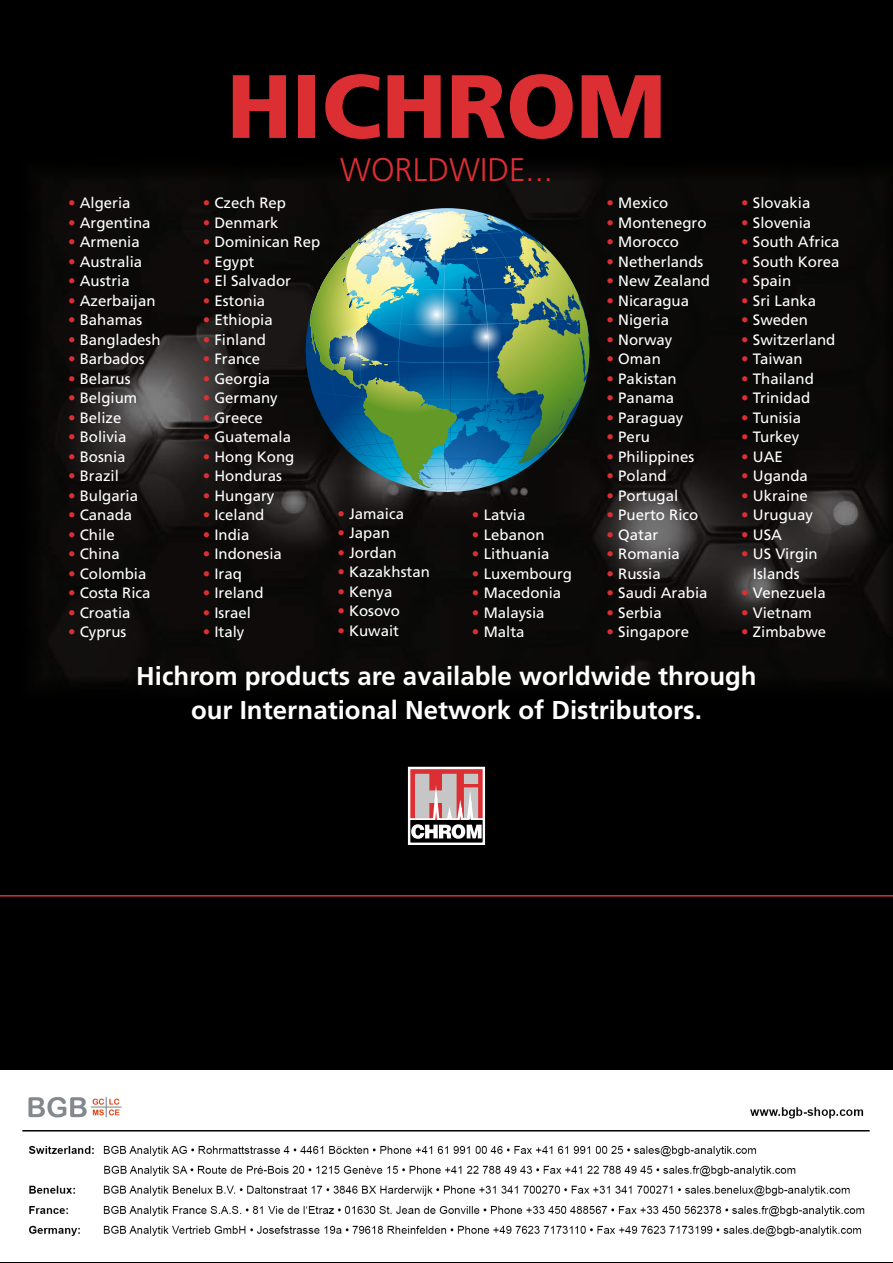
<style>
.page{position:relative;width:893px;height:1263px;background:#000}
.page>*{position:absolute;margin:0;border:0;box-sizing:border-box;transform-origin:0 0}
.t1{font:900 89.7px "Frutiger";color:#dc2f34}
.t2{font:300 32.7px "Frutiger";color:#dc2f34}
.t3{font:700 25.8px/33.6px "Frutiger";color:#fff;text-align:center}
.t4{font:15px/19.5px "Frutiger";color:#fff;text-align:center}
.s1{color:#dc2f34}
</style>
<div class="page">
<img style="left:41px;top:172px;width:852px;height:510px">
<svg style="left:295px;top:208px;width:305px;height:294px"></svg>
<svg style="left:306px;top:208px;width:249px;height:278px;background:#407677"></svg>
<svg style="left:411px;top:289px;width:50px;height:50px;background:#3f9bc5"></svg>
<svg style="left:469px;top:319px;width:34px;height:34px"></svg>
<svg style="left:330px;top:323px;width:50px;height:50px;background:#658a97"></svg>
<hr style="left:0;top:895px;width:893px;height:1px;background:#dc2f34">
<svg style="left:411px;top:772px;width:71px;height:67px;background:#bb9293"></svg>
<div style="left:408px;top:767px;width:77px;height:78px;border:2px solid #fff"></div>
<img style="left:0;top:1070px;width:893px;height:192px">
<p class="t4" style="left:68px;top:193px;width:64px"><span class="s1">•</span> Algeria</p>
<p class="t4" style="left:68px;top:213px;width:84px"><span class="s1">•</span> Argentina</p>
<p class="t4" style="left:68px;top:232px;width:73px"><span class="s1">•</span> Armenia</p>
<p class="t4" style="left:68px;top:252px;width:76px"><span class="s1">•</span> Australia</p>
<p class="t4" style="left:68px;top:271px;width:63px"><span class="s1">•</span> Austria</p>
<p class="t4" style="left:68px;top:291px;width:89px"><span class="s1">•</span> Azerbaijan</p>
<p class="t4" style="left:68px;top:310px;width:76px"><span class="s1">•</span> Bahamas</p>
<p class="t4" style="left:68px;top:330px;width:94px"><span class="s1">•</span> Bangladesh</p>
<p class="t4" style="left:68px;top:349px;width:78px"><span class="s1">•</span> Barbados</p>
<p class="t4" style="left:68px;top:369px;width:64px"><span class="s1">•</span> Belarus</p>
<p class="t4" style="left:68px;top:388px;width:71px"><span class="s1">•</span> Belgium</p>
<p class="t4" style="left:68px;top:408px;width:55px"><span class="s1">•</span> Belize</p>
<p class="t4" style="left:68px;top:427px;width:60px"><span class="s1">•</span> Bolivia</p>
<p class="t4" style="left:68px;top:447px;width:59px"><span class="s1">•</span> Bosnia</p>
<p class="t4" style="left:68px;top:466px;width:52px"><span class="s1">•</span> Brazil</p>
<p class="t4" style="left:68px;top:486px;width:72px"><span class="s1">•</span> Bulgaria</p>
<p class="t4" style="left:68px;top:505px;width:66px"><span class="s1">•</span> Canada</p>
<p class="t4" style="left:68px;top:525px;width:48px"><span class="s1">•</span> Chile</p>
<p class="t4" style="left:68px;top:544px;width:53px"><span class="s1">•</span> China</p>
<p class="t4" style="left:68px;top:564px;width:80px"><span class="s1">•</span> Colombia</p>
<p class="t4" style="left:68px;top:583px;width:84px"><span class="s1">•</span> Costa Rica</p>
<p class="t4" style="left:68px;top:603px;width:64px"><span class="s1">•</span> Croatia</p>
<p class="t4" style="left:68px;top:622px;width:60px"><span class="s1">•</span> Cyprus</p>
<h1 class="t1" style="left:227px;top:52px;width:440px">HICHROM</h1>
<h2 class="t2" style="left:340px;top:151px;width:214px">WORLDWIDE...</h2>
<p class="t4" style="left:203px;top:193px;width:85px"><span class="s1">•</span> Czech Rep</p>
<p class="t4" style="left:203px;top:213px;width:77px"><span class="s1">•</span> Denmark</p>
<p class="t4" style="left:203px;top:232px;width:119px"><span class="s1">•</span> Dominican Rep</p>
<p class="t4" style="left:203px;top:252px;width:53px"><span class="s1">•</span> Egypt</p>
<p class="t4" style="left:203px;top:271px;width:90px"><span class="s1">•</span> El Salvador</p>
<p class="t4" style="left:203px;top:291px;width:64px"><span class="s1">•</span> Estonia</p>
<p class="t4" style="left:203px;top:310px;width:72px"><span class="s1">•</span> Ethiopia</p>
<p class="t4" style="left:203px;top:330px;width:65px"><span class="s1">•</span> Finland</p>
<p class="t4" style="left:203px;top:349px;width:59px"><span class="s1">•</span> France</p>
<p class="t4" style="left:203px;top:369px;width:69px"><span class="s1">•</span> Georgia</p>
<p class="t4" style="left:203px;top:388px;width:77px"><span class="s1">•</span> Germany</p>
<p class="t4" style="left:203px;top:408px;width:62px"><span class="s1">•</span> Greece</p>
<p class="t4" style="left:203px;top:427px;width:90px"><span class="s1">•</span> Guatemala</p>
<p class="t4" style="left:203px;top:447px;width:93px"><span class="s1">•</span> Hong Kong</p>
<p class="t4" style="left:203px;top:466px;width:81px"><span class="s1">•</span> Honduras</p>
<p class="t4" style="left:203px;top:486px;width:73px"><span class="s1">•</span> Hungary</p>
<p class="t4" style="left:203px;top:505px;width:63px"><span class="s1">•</span> Iceland</p>
<p class="t4" style="left:203px;top:525px;width:48px"><span class="s1">•</span> India</p>
<p class="t4" style="left:203px;top:544px;width:81px"><span class="s1">•</span> Indonesia</p>
<p class="t4" style="left:203px;top:564px;width:41px"><span class="s1">•</span> Iraq</p>
<p class="t4" style="left:203px;top:583px;width:62px"><span class="s1">•</span> Ireland</p>
<p class="t4" style="left:203px;top:603px;width:50px"><span class="s1">•</span> Israel</p>
<p class="t4" style="left:203px;top:622px;width:43px"><span class="s1">•</span> Italy</p>
<p class="t4" style="left:337px;top:504px;width:68px"><span class="s1">•</span> Jamaica</p>
<p class="t4" style="left:337px;top:523px;width:54px"><span class="s1">•</span> Japan</p>
<p class="t4" style="left:337px;top:543px;width:61px"><span class="s1">•</span> Jordan</p>
<p class="t4" style="left:337px;top:562px;width:94px"><span class="s1">•</span> Kazakhstan</p>
<p class="t4" style="left:337px;top:582px;width:57px"><span class="s1">•</span> Kenya</p>
<p class="t4" style="left:337px;top:601px;width:64px"><span class="s1">•</span> Kosovo</p>
<p class="t4" style="left:337px;top:621px;width:63px"><span class="s1">•</span> Kuwait</p>
<p class="t4" style="left:472px;top:505px;width:55px"><span class="s1">•</span> Latvia</p>
<p class="t4" style="left:472px;top:525px;width:74px"><span class="s1">•</span> Lebanon</p>
<p class="t4" style="left:472px;top:544px;width:79px"><span class="s1">•</span> Lithuania</p>
<p class="t4" style="left:472px;top:564px;width:102px"><span class="s1">•</span> Luxembourg</p>
<p class="t4" style="left:472px;top:583px;width:91px"><span class="s1">•</span> Macedonia</p>
<p class="t4" style="left:472px;top:603px;width:74px"><span class="s1">•</span> Malaysia</p>
<p class="t4" style="left:472px;top:622px;width:54px"><span class="s1">•</span> Malta</p>
<p class="t4" style="left:607px;top:193px;width:63px"><span class="s1">•</span> Mexico</p>
<p class="t4" style="left:607px;top:213px;width:102px"><span class="s1">•</span> Montenegro</p>
<p class="t4" style="left:607px;top:232px;width:74px"><span class="s1">•</span> Morocco</p>
<p class="t4" style="left:607px;top:252px;width:98px"><span class="s1">•</span> Netherlands</p>
<p class="t4" style="left:607px;top:271px;width:105px"><span class="s1">•</span> New Zealand</p>
<p class="t4" style="left:607px;top:291px;width:84px"><span class="s1">•</span> Nicaragua</p>
<p class="t4" style="left:607px;top:310px;width:64px"><span class="s1">•</span> Nigeria</p>
<p class="t4" style="left:607px;top:330px;width:67px"><span class="s1">•</span> Norway</p>
<p class="t4" style="left:607px;top:349px;width:56px"><span class="s1">•</span> Oman</p>
<p class="t4" style="left:607px;top:369px;width:72px"><span class="s1">•</span> Pakistan</p>
<p class="t4" style="left:607px;top:388px;width:69px"><span class="s1">•</span> Panama</p>
<p class="t4" style="left:607px;top:408px;width:78px"><span class="s1">•</span> Paraguay</p>
<p class="t4" style="left:607px;top:427px;width:45px"><span class="s1">•</span> Peru</p>
<p class="t4" style="left:607px;top:447px;width:89px"><span class="s1">•</span> Philippines</p>
<p class="t4" style="left:607px;top:466px;width:62px"><span class="s1">•</span> Poland</p>
<p class="t4" style="left:607px;top:486px;width:73px"><span class="s1">•</span> Portugal</p>
<p class="t4" style="left:607px;top:505px;width:93px"><span class="s1">•</span> Puerto Rico</p>
<p class="t4" style="left:607px;top:525px;width:53px"><span class="s1">•</span> Qatar</p>
<p class="t4" style="left:607px;top:544px;width:75px"><span class="s1">•</span> Romania</p>
<p class="t4" style="left:607px;top:564px;width:56px"><span class="s1">•</span> Russia</p>
<p class="t4" style="left:607px;top:583px;width:102px"><span class="s1">•</span> Saudi Arabia</p>
<p class="t4" style="left:607px;top:603px;width:57px"><span class="s1">•</span> Serbia</p>
<p class="t4" style="left:607px;top:622px;width:84px"><span class="s1">•</span> Singapore</p>
<p class="t4" style="left:741px;top:193px;width:71px"><span class="s1">•</span> Slovakia</p>
<p class="t4" style="left:741px;top:213px;width:72px"><span class="s1">•</span> Slovenia</p>
<p class="t4" style="left:741px;top:232px;width:100px"><span class="s1">•</span> South Africa</p>
<p class="t4" style="left:741px;top:252px;width:100px"><span class="s1">•</span> South Korea</p>
<p class="t4" style="left:741px;top:271px;width:52px"><span class="s1">•</span> Spain</p>
<p class="t4" style="left:741px;top:291px;width:77px"><span class="s1">•</span> Sri Lanka</p>
<p class="t4" style="left:741px;top:310px;width:68px"><span class="s1">•</span> Sweden</p>
<p class="t4" style="left:741px;top:330px;width:96px"><span class="s1">•</span> Switzerland</p>
<p class="t4" style="left:741px;top:349px;width:63px"><span class="s1">•</span> Taiwan</p>
<p class="t4" style="left:741px;top:369px;width:74px"><span class="s1">•</span> Thailand</p>
<p class="t4" style="left:741px;top:388px;width:70px"><span class="s1">•</span> Trinidad</p>
<p class="t4" style="left:741px;top:408px;width:61px"><span class="s1">•</span> Tunisia</p>
<p class="t4" style="left:741px;top:427px;width:60px"><span class="s1">•</span> Turkey</p>
<p class="t4" style="left:741px;top:447px;width:43px"><span class="s1">•</span> UAE</p>
<p class="t4" style="left:741px;top:466px;width:68px"><span class="s1">•</span> Uganda</p>
<p class="t4" style="left:741px;top:486px;width:68px"><span class="s1">•</span> Ukraine</p>
<p class="t4" style="left:741px;top:505px;width:73px"><span class="s1">•</span> Uruguay</p>
<p class="t4" style="left:741px;top:525px;width:42px"><span class="s1">•</span> USA</p>
<p class="t4" style="left:741px;top:544px;width:78px"><span class="s1">•</span> US Virgin<br>Islands</p>
<p class="t4" style="left:741px;top:583px;width:86px"><span class="s1">•</span> Venezuela</p>
<p class="t4" style="left:741px;top:603px;width:72px"><span class="s1">•</span> Vietnam</p>
<p class="t4" style="left:741px;top:622px;width:87px"><span class="s1">•</span> Zimbabwe</p>
<h3 class="t3" style="left:136px;top:659px;width:622px">Hichrom products are available worldwide through our International Network of Distributors.</h3>
</div>
